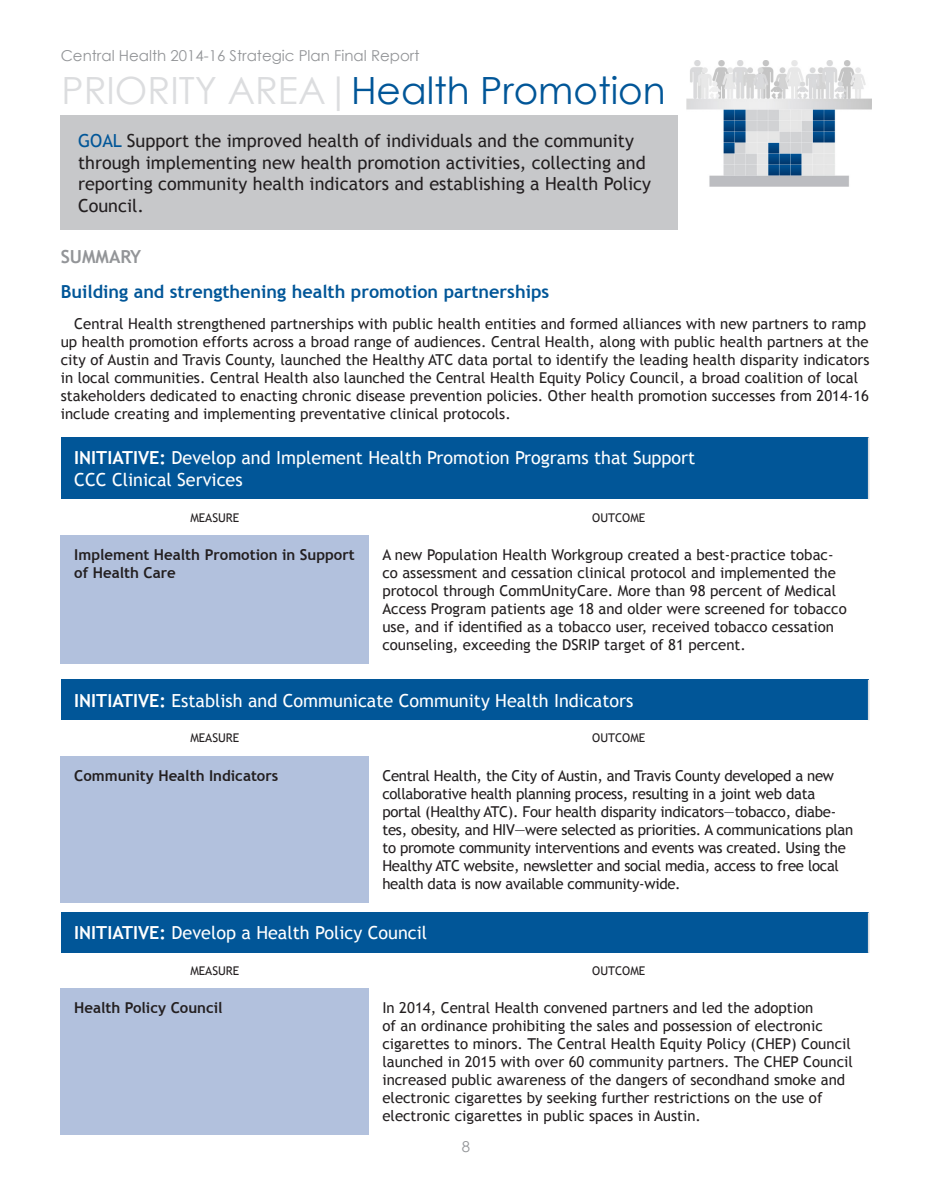
<style>
.page{position:relative;width:932px;height:1202px;background:#fff}
.page>*{position:absolute;margin:0;border:0;box-sizing:border-box;transform-origin:0 0}
.t1{font:37.5px "Century Gothic";color:#015698}
.t2{font:18px/21.6px "Trebuchet MS";color:#231f20}
.t3{font:18px/21.6px "Trebuchet MS";color:#fff}
.t4{font:700 18px "Trebuchet MS";color:#015698}
.t5{font:700 18px "Trebuchet MS";color:#939598}
.t6{font:15px/18px "Trebuchet MS";color:#231f20}
.t7{font:15px/18px "Trebuchet MS";letter-spacing:-.02em;color:#231f20}
.t8{font:700 15px/18px "Trebuchet MS";color:#231f20}
.t9{font:15px "Century Gothic";color:#939598}
.t10{font:12px "Trebuchet MS";color:#231f20}
.s1{color:#dcdddf}
.s2{color:#015698}
.s3{font-weight:700}
</style>
<div class="page">
<img style="left:686px;top:60px;width:185px;height:126px">
<div style="left:60px;top:116px;width:617px;height:114px;background:#c7c8ca"></div>
<div style="left:61px;top:437px;width:807px;height:62px;background:#015698"></div>
<div style="left:61px;top:535px;width:308px;height:128px;background:#b2c1dd"></div>
<hr style="left:867px;top:437px;width:2px;height:62px;background:#dcdddf">
<div style="left:61px;top:680px;width:807px;height:40px;background:#015698"></div>
<div style="left:61px;top:756px;width:308px;height:146px;background:#b2c1dd"></div>
<hr style="left:867px;top:680px;width:2px;height:40px;background:#dcdddf">
<div style="left:61px;top:912px;width:807px;height:40px;background:#015698"></div>
<div style="left:61px;top:988px;width:308px;height:146px;background:#b2c1dd"></div>
<hr style="left:867px;top:912px;width:2px;height:40px;background:#dcdddf">
<p class="t9" style="left:61px;top:45px;width:360px">Central Health 2014-16 Strategic Plan Final Report</p>
<p class="t1" style="left:62px;top:64px;width:605px"><span class="s1">PRIORITY AREA|</span>Health Promotion</p>
<p class="t2" style="left:78px;top:130px;width:574px"><span class="s2">GOAL</span> Support the improved health of individuals and the community through implementing new health promotion activities, collecting and reporting community health indicators and establishing a Health Policy Council.</p>
<p class="t5" style="left:61px;top:245px;width:82px">SUMMARY</p>
<p class="t4" style="left:61px;top:280px;width:490px">Building and strengthening health promotion partnerships</p>
<p class="t6" style="left:61px;top:315px;width:810px;text-indent:14px">Central Health strengthened partnerships with public health entities and formed alliances with new partners to ramp up health promotion efforts across a broad range of audiences. Central Health, along with public health partners at the city of Austin and Travis County, launched the Healthy ATC data portal to identify the leading health disparity indicators in local communities. Central Health also launched the Central Health Equity Policy Council, a broad coalition of local stakeholders dedicated to enacting chronic disease prevention policies. Other health promotion successes from 2014-16 include creating and implementing preventative clinical protocols.</p>
<p class="t3" style="left:74px;top:447px;width:622px"><span class="s3">INITIATIVE:</span> Develop and Implement Health Promotion Programs that Support<br>CCC Clinical Services</p>
<p class="t10" style="left:190px;top:510px;width:50px">MEASURE</p>
<p class="t10" style="left:592px;top:510px;width:55px">OUTCOME</p>
<p class="t8" style="left:74px;top:545px;width:282px">Implement Health Promotion in Support of Health Care</p>
<p class="t6" style="left:382px;top:545px;width:466px">A new Population Health Workgroup created a best-practice tobac&shy;co assessment and cessation clinical protocol and implemented the protocol through CommUnityCare. More than 98 percent of Medical Access Program patients age 18 and older were screened for tobacco use, and if identified as a tobacco user, received tobacco cessation counseling, exceeding the DSRIP target of 81 percent.</p>
<p class="t3" style="left:74px;top:689px;width:560px"><span class="s3">INITIATIVE:</span> Establish and Communicate Community Health Indicators</p>
<p class="t10" style="left:190px;top:731px;width:50px">MEASURE</p>
<p class="t10" style="left:592px;top:731px;width:55px">OUTCOME</p>
<p class="t8" style="left:74px;top:766px;width:205px">Community Health Indicators</p>
<p class="t7" style="left:382px;top:766px;width:472px">Central Health, the City of Austin, and Travis County developed a new collaborative health planning process, resulting in a joint web data portal (Healthy ATC). Four health disparity indicators—tobacco, diabe&shy;tes, obesity, and HIV—were selected as priorities. A communications plan to promote community interventions and events was created. Using the Healthy ATC website, newsletter and social media, access to free local health data is now available community-wide.</p>
<p class="t3" style="left:74px;top:922px;width:354px"><span class="s3">INITIATIVE:</span> Develop a Health Policy Council</p>
<p class="t10" style="left:190px;top:964px;width:50px">MEASURE</p>
<p class="t10" style="left:592px;top:964px;width:55px">OUTCOME</p>
<p class="t8" style="left:74px;top:999px;width:150px">Health Policy Council</p>
<p class="t6" style="left:382px;top:999px;width:472px">In 2014, Central Health convened partners and led the adoption<br>of an ordinance prohibiting the sales and possession of electronic cigarettes to minors. The Central Health Equity Policy (CHEP) Council launched in 2015 with over 60 community partners. The CHEP Council increased public awareness of the dangers of secondhand smoke and electronic cigarettes by seeking further restrictions on the use of electronic cigarettes in public spaces in Austin.</p>
<p class="t9" style="left:462px;top:1136px;width:10px">8</p>
</div>
